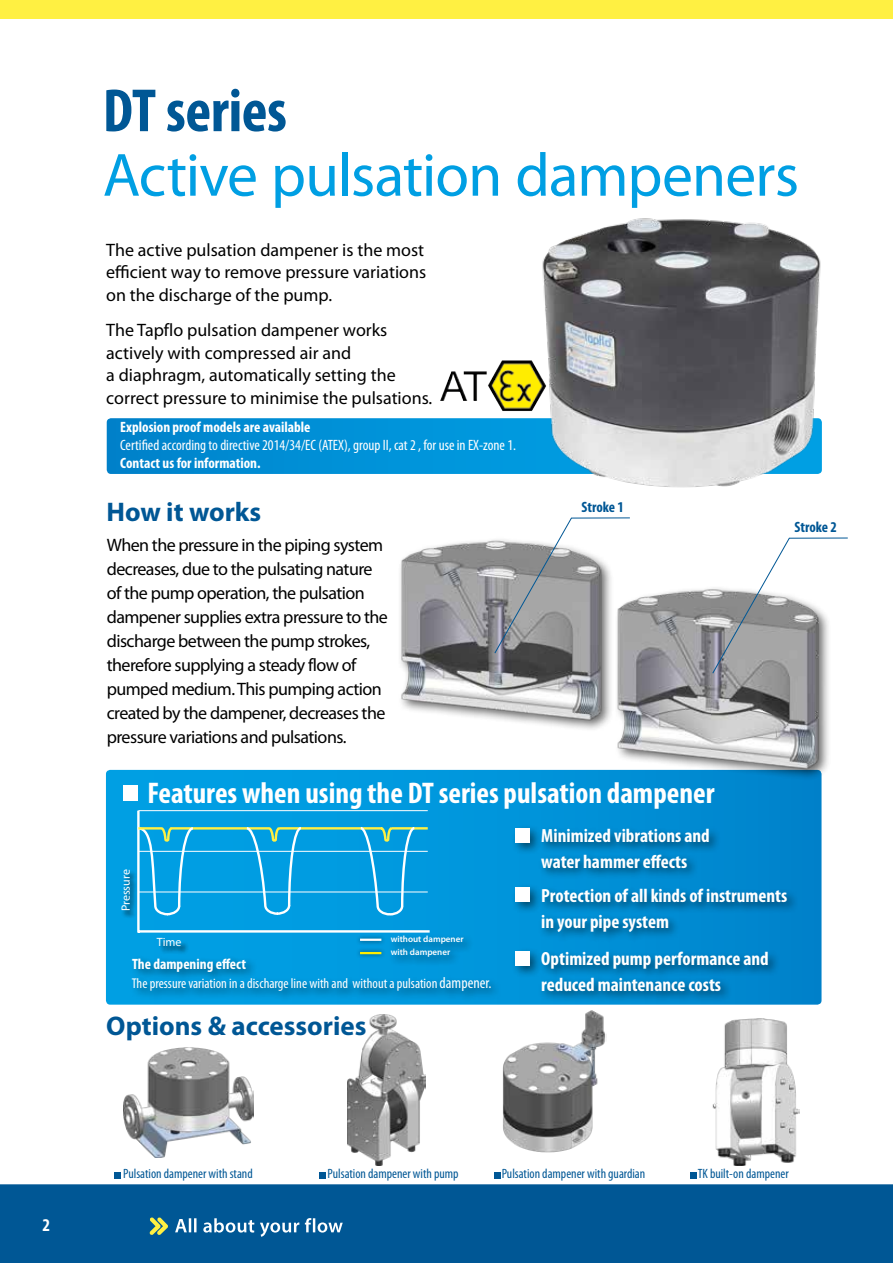
<style>
.page{position:relative;width:893px;height:1263px;background:#fff}
.page>*{position:absolute;margin:0;border:0;box-sizing:border-box;transform-origin:0 0}
.t1{font:61.5px "Myriad Pro";letter-spacing:-.015em;color:#009fe3}
.t2{font:700 condensed 61.5px "Myriad Pro";letter-spacing:-.005em;color:#005795}
.t3{font:700 condensed 30px "Myriad Pro";color:#fff}
.t4{font:700 27px "Myriad Pro";color:#005795}
.t5{font:700 condensed 19.05px/25.5px "Myriad Pro";color:#fff}
.t6{font:18px/24px "Myriad Pro";letter-spacing:-.03em;color:#000;text-align:justify}
.t7{font:18px/22.5px "Myriad Pro";color:#000}
.t8{font:700 condensed 18px "Myriad Pro";color:#fff}
.t9{font:condensed 15px "Myriad Pro";color:#fff}
.t10{font:700 condensed 15px "Myriad Pro";color:#fff}
.t11{font:700 condensed 15px "Myriad Pro";color:#005795}
.t12{font:condensed 14.1px "Myriad Pro";color:#fff}
.t13{font:condensed 13.5px "Myriad Pro";color:#005795}
.t14{font:12px "Myriad Pro";color:#fff}
.t15{font:600 9px "Myriad Pro";color:#fff}
.s1{font-size:15.75px}
</style>
<div class="page">
<div style="left:0;top:1184px;width:893px;height:79px;background:#005795"></div>
<div style="left:0;top:0;width:893px;height:19px;background:#fff042"></div>
<svg style="left:149px;top:1217px;width:19px;height:18px"></svg>
<svg style="left:175px;top:1218px;width:168px;height:19px"></svg>
<svg style="left:106px;top:770px;width:715px;height:235px;background:#0194da"></svg>
<div style="left:129px;top:954px;width:129px;height:30px;background:#000;opacity:.5"></div>
<div style="left:124px;top:785px;width:14px;height:16px;background:#fff"></div>
<div style="left:129px;top:975px;width:374px;height:28px;background:#000;opacity:.5"></div>
<div style="left:387px;top:945px;width:74px;height:23px;background:#000;opacity:.5"></div>
<div style="left:355px;top:947px;width:31px;height:11px;background:#000;opacity:.51"></div>
<hr style="left:360px;top:952px;width:21px;height:2px;background:#ffed00">
<div style="left:387px;top:933px;width:88px;height:22px;background:#000;opacity:.5"></div>
<div style="left:355px;top:934px;width:31px;height:11px;background:#000;opacity:.51"></div>
<hr style="left:360px;top:939px;width:21px;height:2px;background:#fff">
<div style="left:538px;top:949px;width:242px;height:54px;background:#000;opacity:.5"></div>
<div style="left:538px;top:886px;width:261px;height:57px;background:#000;opacity:.5"></div>
<div style="left:538px;top:826px;width:183px;height:54px;background:#000;opacity:.5"></div>
<div style="left:511px;top:824px;width:31px;height:31px;background:#000;opacity:.5"></div>
<div style="left:515px;top:828px;width:14px;height:15px;background:#fff"></div>
<div style="left:511px;top:883px;width:31px;height:31px;background:#000;opacity:.5"></div>
<div style="left:515px;top:887px;width:14px;height:14px;background:#fff"></div>
<div style="left:511px;top:947px;width:31px;height:31px;background:#000;opacity:.5"></div>
<div style="left:515px;top:951px;width:14px;height:14px;background:#fff"></div>
<div style="left:121px;top:869px;width:17px;height:49px;background:#000;opacity:.75"></div>
<div style="left:157px;top:938px;width:33px;height:17px;background:#000;opacity:.75"></div>
<hr style="left:137px;top:811px;width:3px;height:122px;background:#fff">
<hr style="left:138px;top:930px;width:292px;height:2px;background:#fff">
<svg style="left:135px;top:826px;width:295px;height:91px;background:#18a5de"></svg>
<hr style="left:138px;top:892px;width:290px;height:1px;background:#fff">
<hr style="left:138px;top:851px;width:290px;height:1px;background:#fff">
<hr style="left:138px;top:810px;width:290px;height:1px;background:#fff">
<svg style="left:107px;top:418px;width:399px;height:56px;background:#018ed4"></svg>
<img style="left:123px;top:1047px;width:131px;height:111px">
<svg style="left:114px;top:1172px;width:6px;height:6px"></svg>
<img style="left:347px;top:1015px;width:79px;height:150px">
<div style="left:319px;top:1172px;width:7px;height:6px;background:#005795"></div>
<img style="left:503px;top:1010px;width:103px;height:143px">
<svg style="left:494px;top:1172px;width:6px;height:6px"></svg>
<svg style="left:690px;top:1172px;width:6px;height:6px"></svg>
<img style="left:712px;top:1018px;width:88px;height:147px">
<img style="left:488px;top:360px;width:18px;height:51px">
<div style="left:614px;top:586px;width:217px;height:195px;background:#000;opacity:.6"></div>
<img style="left:608px;top:586px;width:219px;height:190px">
<div style="left:397px;top:536px;width:217px;height:196px;background:#fff"></div>
<img style="left:400px;top:540px;width:211px;height:187px">
<svg style="left:494px;top:517px;width:137px;height:137px"></svg>
<svg style="left:712px;top:537px;width:136px;height:137px"></svg>
<img style="left:506px;top:218px;width:316px;height:270px">
<p class="t8" style="left:43px;top:1214px;width:9px">2</p>
<h1 class="t2" style="left:103px;top:72px;width:186px">DT series</h1>
<h1 class="t1" style="left:103px;top:137px;width:698px">Active pulsation dampeners</h1>
<p class="t6" style="left:106px;top:238px;width:321px;line-height:22.5px">The active pulsation dampener is the most efficient way to remove pressure variations on the discharge of the pump.</p>
<p class="t7" style="left:106px;top:319px;width:328px">The Tapflo pulsation dampener works actively with compressed air and<br>a diaphragm, automatically setting the correct pressure to minimise the pulsations.</p>
<p class="t10" style="left:120px;top:418px;width:192px">Explosion proof models are available</p>
<p class="t9" style="left:120px;top:436px;width:397px">Certified according to directive 2014/34/EC (ATEX), group II, cat 2 , for use in EX-zone 1.</p>
<p class="t10" style="left:120px;top:454px;width:142px">Contact us for information.</p>
<h3 class="t4" style="left:107px;top:494px;width:156px">How it works</h3>
<p class="t11" style="left:581px;top:498px;width:44px">Stroke 1</p>
<p class="t6" style="left:107px;top:532px;width:283px;text-align:left">When the pressure in the piping system decreases, due to the pulsating nature of the pump operation, the pulsation dampener supplies extra pressure to the discharge between the pump strokes, therefore supplying a steady flow of pumped medium. This pumping action created by the dampener, decreases the pressure variations and pulsations.</p>
<h2 class="t3" style="left:147px;top:774px;width:568px">Features when using the DT series pulsation dampener</h2>
<p class="t11" style="left:794px;top:518px;width:44px">Stroke 2</p>
<p class="t14" style="left:118px;top:911px;width:43px;rotate:-90deg">Pressure</p>
<p class="t14" style="left:157px;top:935px;width:26px">Time</p>
<p class="t15" style="left:391px;top:933px;width:74px">without dampener</p>
<p class="t15" style="left:391px;top:946px;width:61px">with dampener</p>
<p class="t10" style="left:132px;top:954px;width:115px">The dampening effect</p>
<p class="t12" style="left:132px;top:975px;width:361px">The pressure variation in a discharge line with and without a pulsation <span class="s1">dampener.</span></p>
<h3 class="t4" style="left:106px;top:1009px;width:262px">Options &amp; accessories</h3>
<p class="t5" style="left:541px;top:823px;width:170px">Minimized vibrations and water hammer effects</p>
<p class="t5" style="left:541px;top:883px;width:248px">Protection of all kinds of instruments in your pipe system</p>
<p class="t5" style="left:541px;top:946px;width:229px">Optimized pump performance and reduced maintenance costs</p>
<p class="t13" style="left:123px;top:1166px;width:131px">Pulsation dampener with stand</p>
<p class="t13" style="left:328px;top:1166px;width:133px">Pulsation dampener with pump</p>
<p class="t13" style="left:502px;top:1166px;width:145px">Pulsation dampener with guardian</p>
<p class="t13" style="left:698px;top:1166px;width:93px">TK built-on dampener</p>
</div>
